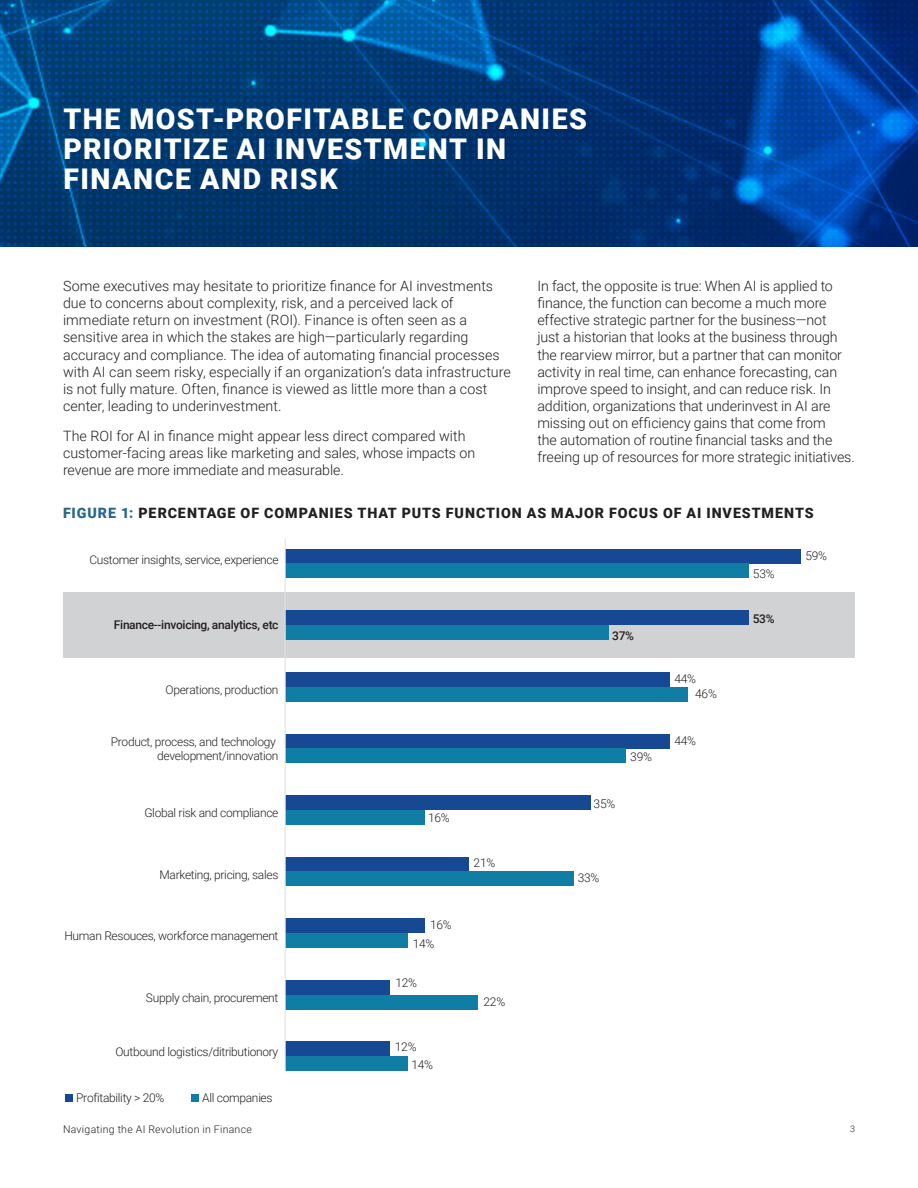
<style>
.page{position:relative;width:918px;height:1188px;background:#fff}
.page>*{position:absolute;margin:0;border:0;box-sizing:border-box;transform-origin:0 0}
.Intro_text{font:900 28.5px/30px "Roboto";letter-spacing:.05em;color:#fff}
.Body{font:300 14.25px/17.1px "Roboto";letter-spacing:-.005em;color:#231f20}
.t1{font:900 14.25px "Roboto";letter-spacing:.065em;color:#231f20}
.t2{font:300 12px/14.4px "Roboto";letter-spacing:-.025em;color:#231f20;text-align:right}
.t3{font:500 12px "Roboto";letter-spacing:-.025em;color:#231f20}
.t4{font:300 10.5px "Roboto";letter-spacing:.03em;color:#231f20}
.t5{font:300 9px "Roboto";color:#231f20}
.s1{color:#26668e}
</style>
<div class="page">
<img style="left:0;top:0;width:918px;height:246px">
<div style="left:64px;top:592px;width:791px;height:66px;background:#d1d2d4"></div>
<div style="left:285px;top:549px;width:516px;height:15px;background:#164893"></div>
<div style="left:285px;top:610px;width:463px;height:15px;background:#164893"></div>
<div style="left:285px;top:672px;width:385px;height:15px;background:#164893"></div>
<div style="left:285px;top:734px;width:385px;height:14px;background:#164893"></div>
<div style="left:285px;top:795px;width:306px;height:15px;background:#164893"></div>
<div style="left:285px;top:857px;width:184px;height:14px;background:#164893"></div>
<div style="left:285px;top:918px;width:140px;height:15px;background:#164893"></div>
<div style="left:285px;top:980px;width:105px;height:15px;background:#164893"></div>
<div style="left:285px;top:1041px;width:105px;height:15px;background:#164893"></div>
<div style="left:285px;top:564px;width:463px;height:14px;background:#0f7da4"></div>
<div style="left:285px;top:625px;width:324px;height:15px;background:#0f7da4"></div>
<div style="left:285px;top:687px;width:402px;height:14px;background:#0f7da4"></div>
<div style="left:285px;top:748px;width:341px;height:15px;background:#0f7da4"></div>
<div style="left:285px;top:810px;width:140px;height:15px;background:#0f7da4"></div>
<div style="left:285px;top:871px;width:288px;height:15px;background:#0f7da4"></div>
<div style="left:285px;top:933px;width:123px;height:15px;background:#0f7da4"></div>
<div style="left:285px;top:995px;width:193px;height:14px;background:#0f7da4"></div>
<div style="left:285px;top:1056px;width:123px;height:15px;background:#0f7da4"></div>
<hr style="left:285px;top:539px;width:1px;height:532px;background:#e1e2e2">
<div style="left:66px;top:1094px;width:7px;height:7px;background:#164893"></div>
<div style="left:192px;top:1094px;width:7px;height:7px;background:#0f7da4"></div>
<p class="Intro_text" style="left:64px;top:103px;width:525px">THE MOST-PROFITABLE COMPANIES<br>PRIORITIZE AI INVESTMENT IN<br>FINANCE AND RISK</p>
<p class="Body" style="left:63px;top:277px;width:449px">Some executives may hesitate to prioritize finance for AI investments due to concerns about complexity, risk, and a perceived lack of immediate return on investment (ROI). Finance is often seen as a sensitive area in which the stakes are high—particularly regarding accuracy and compliance. The idea of automating financial processes with AI can seem risky, especially if an organization’s data infrastructure is not fully mature. Often, finance is viewed as little more than a cost center, leading to underinvestment.</p>
<p class="Body" style="left:63px;top:427px;width:414px">The ROI for AI in finance might appear less direct compared with customer-facing areas like marketing and sales, whose impacts on revenue are more immediate and measurable.</p>
<p class="Body" style="left:537px;top:277px;width:319px">In fact, the opposite is true: When AI is applied to finance, the function can become a much more effective strategic partner for the business—not<br>just a historian that looks at the business through the rearview mirror, but a partner that can monitor activity in real time, can enhance forecasting, can improve speed to insight, and can reduce risk. In addition, organizations that underinvest in AI are missing out on efficiency gains that come from<br>the automation of routine financial tasks and the freeing up of resources for more strategic initiatives.</p>
<p class="t1" style="left:63px;top:503px;width:752px"><span class="s1">FIGURE 1:</span> PERCENTAGE OF COMPANIES THAT PUTS FUNCTION AS MAJOR FOCUS OF AI INVESTMENTS</p>
<p class="t2" style="left:805px;top:548px;width:23px">59%</p>
<p class="t2" style="left:89px;top:552px;width:191px">Customer insights, service, experience</p>
<p class="t2" style="left:753px;top:566px;width:23px">53%</p>
<p class="t3" style="left:114px;top:616px;width:166px">Finance--invoicing, analytics, etc</p>
<p class="t3" style="left:612px;top:627px;width:23px">37%</p>
<p class="t3" style="left:753px;top:610px;width:23px">53%</p>
<p class="t2" style="left:166px;top:682px;width:114px">Operations, production</p>
<p class="t2" style="left:674px;top:671px;width:23px">44%</p>
<p class="t2" style="left:695px;top:686px;width:23px">46%</p>
<p class="t2" style="left:111px;top:734px;width:169px">Product, process, and technology development/innovation</p>
<p class="t2" style="left:630px;top:749px;width:23px">39%</p>
<p class="t2" style="left:674px;top:733px;width:23px">44%</p>
<p class="t2" style="left:144px;top:805px;width:136px">Global risk and compliance</p>
<p class="t2" style="left:428px;top:810px;width:23px">16%</p>
<p class="t2" style="left:594px;top:796px;width:23px">35%</p>
<p class="t2" style="left:474px;top:855px;width:23px">21%</p>
<p class="t2" style="left:160px;top:867px;width:120px">Marketing, pricing, sales</p>
<p class="t2" style="left:578px;top:870px;width:23px">33%</p>
<p class="t2" style="left:430px;top:917px;width:23px">16%</p>
<p class="t2" style="left:64px;top:929px;width:215px">Human Resouces, workforce management</p>
<p class="t2" style="left:413px;top:936px;width:23px">14%</p>
<p class="t2" style="left:395px;top:976px;width:23px">12%</p>
<p class="t2" style="left:146px;top:990px;width:134px">Supply chain, procurement</p>
<p class="t2" style="left:484px;top:994px;width:23px">22%</p>
<p class="t2" style="left:115px;top:1044px;width:164px">Outbound logistics/ditributionory</p>
<p class="t2" style="left:76px;top:1090px;width:90px">Profitability &gt; 20%</p>
<p class="t2" style="left:202px;top:1090px;width:72px">All companies</p>
<p class="t2" style="left:395px;top:1039px;width:23px">12%</p>
<p class="t2" style="left:412px;top:1057px;width:23px">14%</p>
<p class="t4" style="left:63px;top:1122px;width:190px">Navigating the AI Revolution in Finance</p>
<p class="t5" style="left:850px;top:1122px;width:6px">3</p>
</div>
